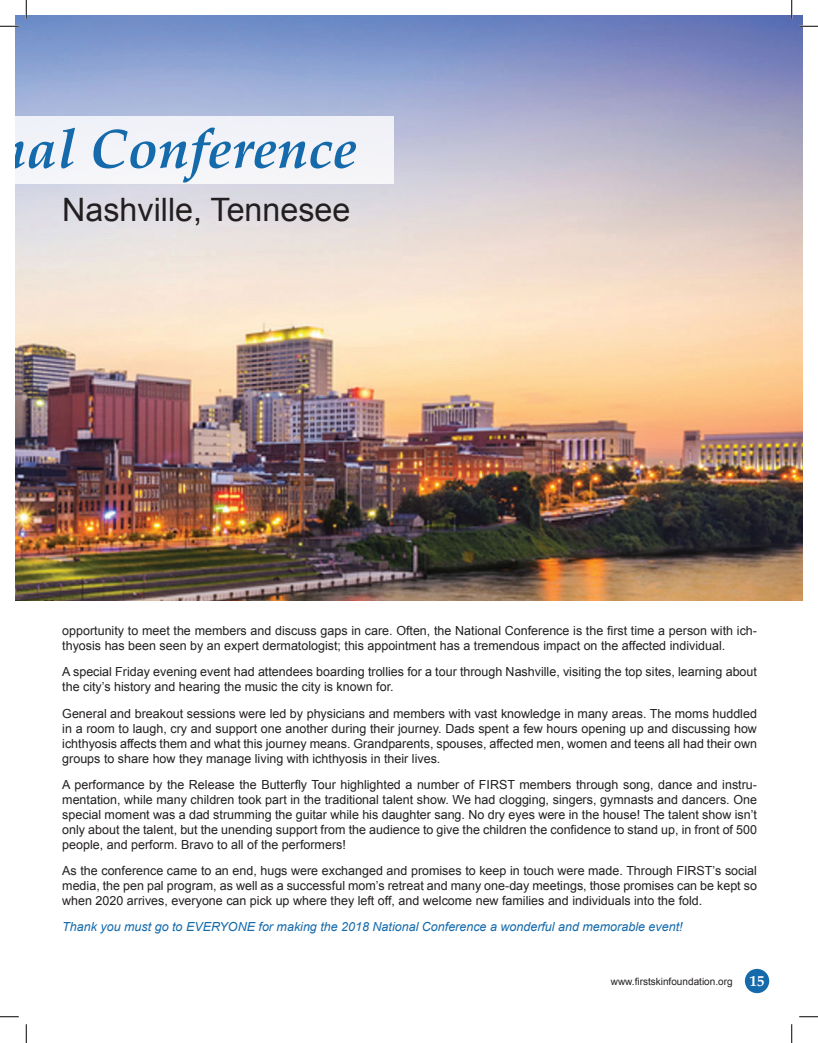
<style>
.page{position:relative;width:818px;height:1043px;background:#fff}
.page>*{position:absolute;margin:0;border:0;box-sizing:border-box;transform-origin:0 0}
.t1{font:italic 700 55px "Palatino";letter-spacing:.005em;color:#146aab}
.t2{font:32.25px "Arial";color:#231f20}
.t3{font:12.5px/15px "Arial";color:#231f20;text-align:justify}
.t4{font:italic 12.5px "Arial";color:#146aab}
.t5{font:10px "Arial";color:#231f20}
.s1{font-family:"Palatino";font-weight:700;font-size:15px;color:#fff}
</style>
<div class="page">
<div style="left:744px;top:968px;width:25px;height:25px;background:#146aab;border-radius:50%"></div>
<img style="left:15px;top:15px;width:787px;height:585px">
<div style="left:15px;top:116px;width:378px;height:67px;background:#f3f3f8"></div>
<svg style="left:0;top:25px;width:19px;height:2px"></svg>
<svg style="left:799px;top:25px;width:19px;height:2px"></svg>
<svg style="left:0;top:1016px;width:19px;height:1px"></svg>
<svg style="left:799px;top:1016px;width:19px;height:1px"></svg>
<svg style="left:25px;top:0;width:2px;height:19px"></svg>
<svg style="left:25px;top:1024px;width:2px;height:18px"></svg>
<svg style="left:790px;top:0;width:2px;height:19px"></svg>
<svg style="left:791px;top:1024px;width:1px;height:18px"></svg>
<h1 class="t1" style="left:-4px;top:103px;width:363px">nal Conference</h1>
<h2 class="t2" style="left:62px;top:188px;width:290px">Nashville, Tennesee</h2>
<p class="t3" style="left:62px;top:623px;width:696px">opportunity to meet the members and discuss gaps in care. Often, the National Conference is the first time a person with ich&shy;thyosis has been seen by an expert dermatologist; this appointment has a tremendous impact on the affected individual.</p>
<p class="t3" style="left:62px;top:664px;width:696px">A special Friday evening event had attendees boarding trollies for a tour through Nashville, visiting the top sites, learning about the city’s history and hearing the music the city is known for.</p>
<p class="t3" style="left:62px;top:705px;width:696px">General and breakout sessions were led by physicians and members with vast knowledge in many areas. The moms huddled in a room to laugh, cry and support one another during their journey. Dads spent a few hours opening up and discussing how ichthyosis affects them and what this journey means. Grandparents, spouses, affected men, women and teens all had their own groups to share how they manage living with ichthyosis in their lives.</p>
<p class="t3" style="left:62px;top:777px;width:696px">A performance by the Release the Butterfly Tour highlighted a number of FIRST members through song, dance and instru&shy;mentation, while many children took part in the traditional talent show. We had clogging, singers, gymnasts and dancers. One special moment was a dad strumming the guitar while his daughter sang. No dry eyes were in the house! The talent show isn’t only about the talent, but the unending support from the audience to give the children the confidence to stand up, in front of 500 people, and perform. Bravo to all of the performers!</p>
<p class="t3" style="left:62px;top:863px;width:696px">As the conference came to an end, hugs were exchanged and promises to keep in touch were made. Through FIRST’s social media, the pen pal program, as well as a successful mom’s retreat and many one-day meetings, those promises can be kept so when 2020 arrives, everyone can pick up where they left off, and welcome new families and individuals into the fold.</p>
<p class="t4" style="left:62px;top:919px;width:621px">Thank you must go to EVERYONE for making the 2018 National Conference a wonderful and memorable event!</p>
<p class="t5" style="left:610px;top:974px;width:155px">www.firstskinfoundation.org <span class="s1">15</span></p>
</div>
